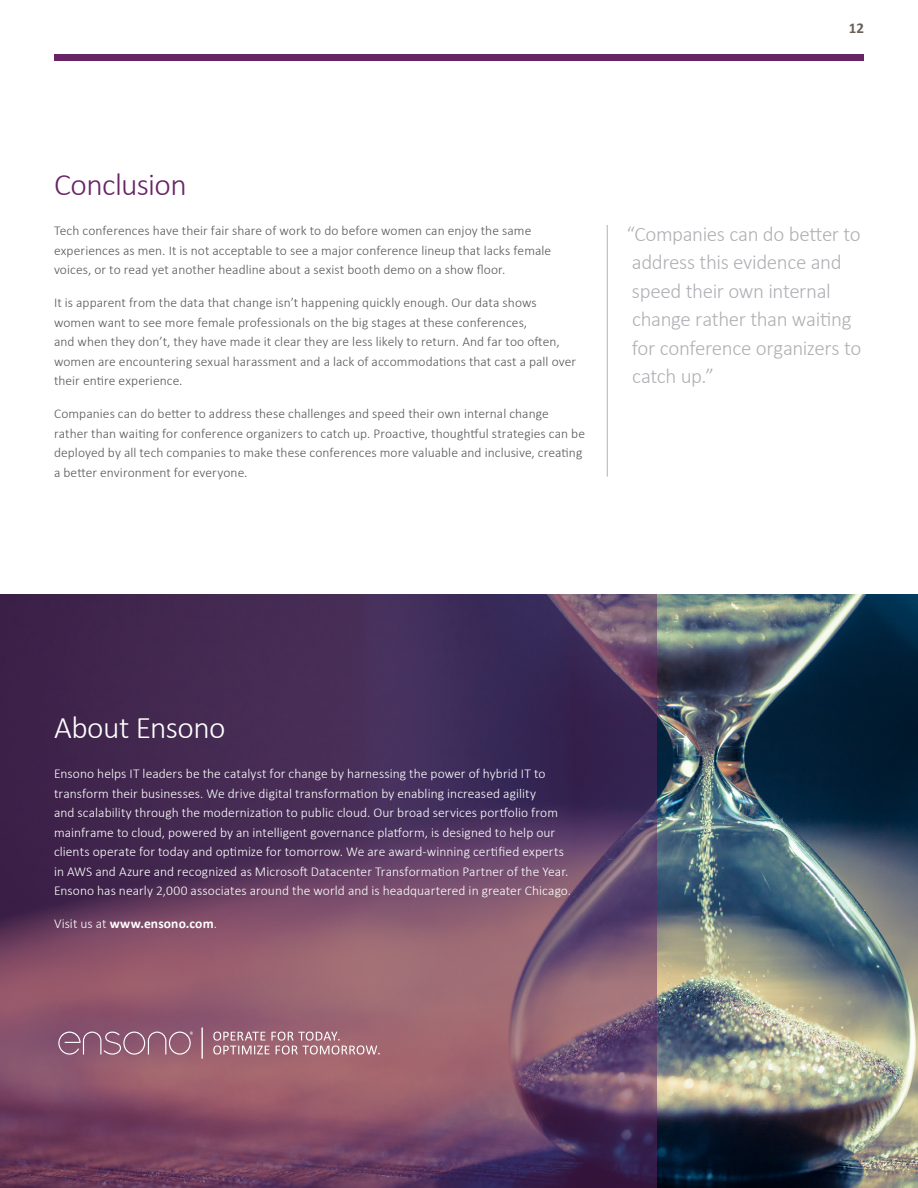
<style>
.page{position:relative;width:918px;height:1188px;background:#fff}
.page>*{position:absolute;margin:0;border:0;box-sizing:border-box;transform-origin:0 0}
.t1{font:300 31.5px "Calibri";letter-spacing:-.015em;color:#fff}
.t2{font:300 31.5px "Calibri";letter-spacing:-.02em;color:#682465}
.Body{font:300 21px/28.5px "Calibri";letter-spacing:-.02em;color:#b0b1b5}
.t3{font:700 15px "Calibri";color:#696158}
.Body-2{font:300 13.5px/19.5px "Calibri";letter-spacing:.005em;color:#57585a}
.Body-3{font:300 13.5px/19.5px "Calibri";letter-spacing:.005em;color:#fff}
.Body-4{font:700 13.5px "Calibri";letter-spacing:.01em;color:#fff}
.s1{font-weight:300}
</style>
<div class="page">
<div style="left:54px;top:54px;width:810px;height:6px;background:#682465"></div>
<img style="left:656px;top:594px;width:262px;height:594px">
<hr style="left:607px;top:225px;width:1px;height:252px;background:#b3b4b3">
<svg style="left:0;top:594px;width:656px;height:594px;background:#633f5f"></svg>
<hr style="left:201px;top:1027px;width:2px;height:32px;background:#fff">
<svg style="left:213px;top:1032px;width:167px;height:23px;background:#b1828c"></svg>
<svg style="left:58px;top:1032px;width:135px;height:23px;background:#9b6d82"></svg>
<p class="t3" style="left:849px;top:18px;width:17px">12</p>
<p class="t2" style="left:54px;top:165px;width:134px">Conclusion</p>
<p class="Body-2" style="left:54px;top:220px;width:499px">Tech conferences have their fair share of work to do before women can enjoy the same experiences as men. It is not acceptable to see a major conference lineup that lacks female voices, or to read yet another headline about a sexist booth demo on a show floor.</p>
<p class="Body-2" style="left:54px;top:292px;width:524px">It is apparent from the data that change isn’t happening quickly enough. Our data shows women want to see more female professionals on the big stages at these conferences,<br>and when they don’t, they have made it clear they are less likely to return. And far too often, women are encountering sexual harassment and a lack of accommodations that cast a pall over their entire experience.</p>
<p class="Body-2" style="left:54px;top:403px;width:533px">Companies can do better to address these challenges and speed their own internal change rather than waiting for conference organizers to catch up. Proactive, thoughtful strategies can be deployed by all tech companies to make these conferences more valuable and inclusive, creating a better environment for everyone.</p>
<p class="Body" style="left:626px;top:219px;width:236px">“Companies can do better to address this evidence and speed their own internal change rather than waiting for conference organizers to catch up.”</p>
<p class="t1" style="left:54px;top:708px;width:173px">About Ensono</p>
<p class="Body-3" style="left:54px;top:763px;width:519px">Ensono helps IT leaders be the catalyst for change by harnessing the power of hybrid IT to transform their businesses. We drive digital transformation by enabling increased agility<br>and scalability through the modernization to public cloud. Our broad services portfolio from mainframe to cloud, powered by an intelligent governance platform, is designed to help our clients operate for today and optimize for tomorrow. We are award-winning certified experts in AWS and Azure and recognized as Microsoft Datacenter Transformation Partner of the Year.<br>Ensono has nearly 2,000 associates around the world and is headquartered in greater Chicago.</p>
<p class="Body-4" style="left:54px;top:915px;width:165px"><span class="s1">Visit us at</span> www.ensono.com<span class="s1">.</span></p>
</div>
